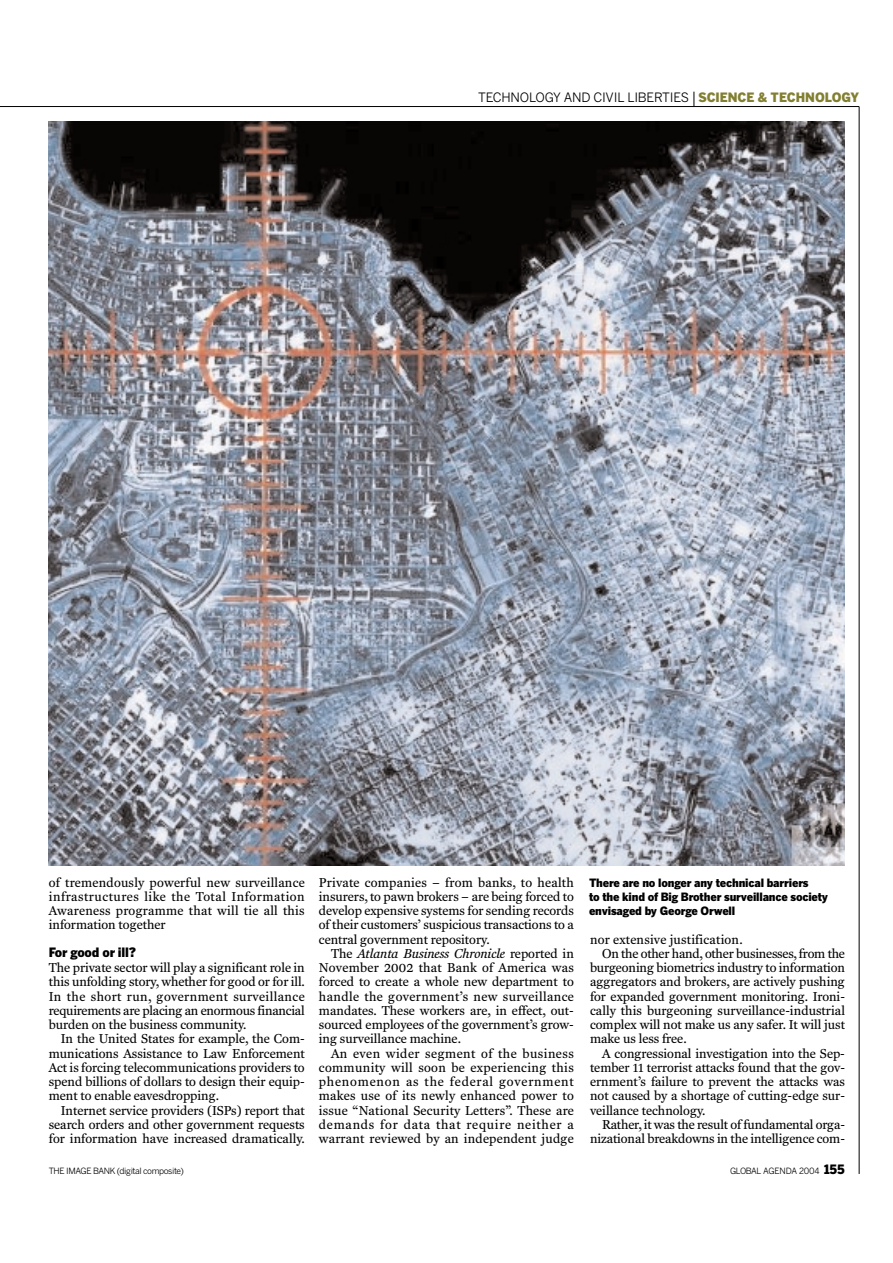
<style>
.page{position:relative;width:893px;height:1263px;background:#fff}
.page>*{position:absolute;margin:0;border:0;box-sizing:border-box;transform-origin:0 0}
.t1{font:13.2px/14.2px "Fenway";color:#000;text-align:justify}
.t2{font:12.9px "Benton Gothic";letter-spacing:-.02em;color:#000}
.t3{font:900 12.9px "Benton Gothic";letter-spacing:-.015em;color:#000}
.t4{font:900 11.4px/14.2px "Benton Gothic";letter-spacing:-.015em;color:#000}
.t5{font:8.55px "Benton Gothic";letter-spacing:-.045em;color:#000}
.s1{font-weight:900;color:#827f31}
.s2{font-style:italic}
.s3{font-weight:900;font-size:12.9px}
</style>
<div class="page">
<hr style="left:0;top:106px;width:859px;height:1px;background:#000">
<hr style="left:858px;top:107px;width:1px;height:1067px;background:#000">
<svg style="left:693px;top:92px;width:1px;height:14px"></svg>
<img style="left:49px;top:121px;width:796px;height:744px">
<p class="t2" style="left:478px;top:92px;width:382px">TECHNOLOGY AND CIVIL LIBERTIES <span class="s1">SCIENCE &amp; TECHNOLOGY</span></p>
<p class="t1" style="left:49px;top:876px;width:257px">of tremendously powerful new surveillance infrastructures like the Total Information Awareness programme that will tie all this information together</p>
<p class="t3" style="left:49px;top:947px;width:89px">For good or ill?</p>
<p class="t1" style="left:49px;top:962px;width:257px">The private sector will play a significant role in this unfolding story, whether for good or for ill.<br>In the short run, government surveillance requirements are placing an enormous financial burden on the business community.</p>
<p class="t1" style="left:49px;top:1033px;width:257px;text-indent:12px">In the United States for example, the Com&shy;munications Assistance to Law Enforcement Act is forcing telecommunications providers to spend billions of dollars to design their equip&shy;ment to enable eavesdropping.</p>
<p class="t1" style="left:49px;top:1104px;width:257px;text-indent:12px">Internet service providers (ISPs) report that search orders and other government requests for information have increased dramatically.</p>
<p class="t1" style="left:319px;top:876px;width:256px">Private companies – from banks, to health insurers, to pawn brokers – are being forced to develop expensive systems for sending records of their customers’ suspicious transactions to a central government repository.</p>
<p class="t1" style="left:319px;top:948px;width:256px;text-indent:12px">The <span class="s2">Atlanta Business Chronicle</span> reported in November 2002 that Bank of America was forced to create a whole new department to handle the government’s new surveillance mandates. These workers are, in effect, out&shy;sourced employees of the government’s grow&shy;ing surveillance machine.</p>
<p class="t1" style="left:319px;top:1047px;width:256px;text-indent:12px">An even wider segment of the business community will soon be experiencing this phenomenon as the federal government makes use of its newly enhanced power to issue “National Security Letters”. These are demands for data that require neither a warrant reviewed by an independent judge</p>
<p class="t4" style="left:589px;top:877px;width:241px">There are no longer any technical barriers<br>to the kind of Big Brother surveillance society envisaged by George Orwell</p>
<p class="t1" style="left:590px;top:933px;width:154px">nor extensive justification.</p>
<p class="t1" style="left:602px;top:948px;width:244px">On the other hand, other businesses, from the</p>
<p class="t1" style="left:590px;top:962px;width:256px">burgeoning biometrics industry to information</p>
<p class="t1" style="left:590px;top:976px;width:256px">aggregators and brokers, are actively pushing</p>
<p class="t1" style="left:590px;top:990px;width:256px">for expanded government monitoring. Ironi-</p>
<p class="t1" style="left:590px;top:1005px;width:256px">cally this burgeoning surveillance-industrial</p>
<p class="t1" style="left:590px;top:1019px;width:256px">complex will not make us any safer. It will just</p>
<p class="t1" style="left:590px;top:1033px;width:98px">make us less free.</p>
<p class="t1" style="left:602px;top:1047px;width:244px">A congressional investigation into the Sep-</p>
<p class="t1" style="left:590px;top:1062px;width:256px">tember 11 terrorist attacks found that the gov-</p>
<p class="t1" style="left:590px;top:1076px;width:256px">ernment’s failure to prevent the attacks was</p>
<p class="t1" style="left:590px;top:1090px;width:256px">not caused by a shortage of cutting-edge sur-</p>
<p class="t1" style="left:590px;top:1104px;width:117px">veillance technology.</p>
<p class="t1" style="left:602px;top:1119px;width:244px">Rather, it was the result of fundamental orga-</p>
<p class="t1" style="left:590px;top:1133px;width:256px">nizational breakdowns in the intelligence com-</p>
<p class="t5" style="left:49px;top:1168px;width:137px">THE IMAGE BANK (digital composite)</p>
<p class="t5" style="left:730px;top:1168px;width:116px">GLOBAL AGENDA 2004 <span class="s3">155</span></p>
</div>
